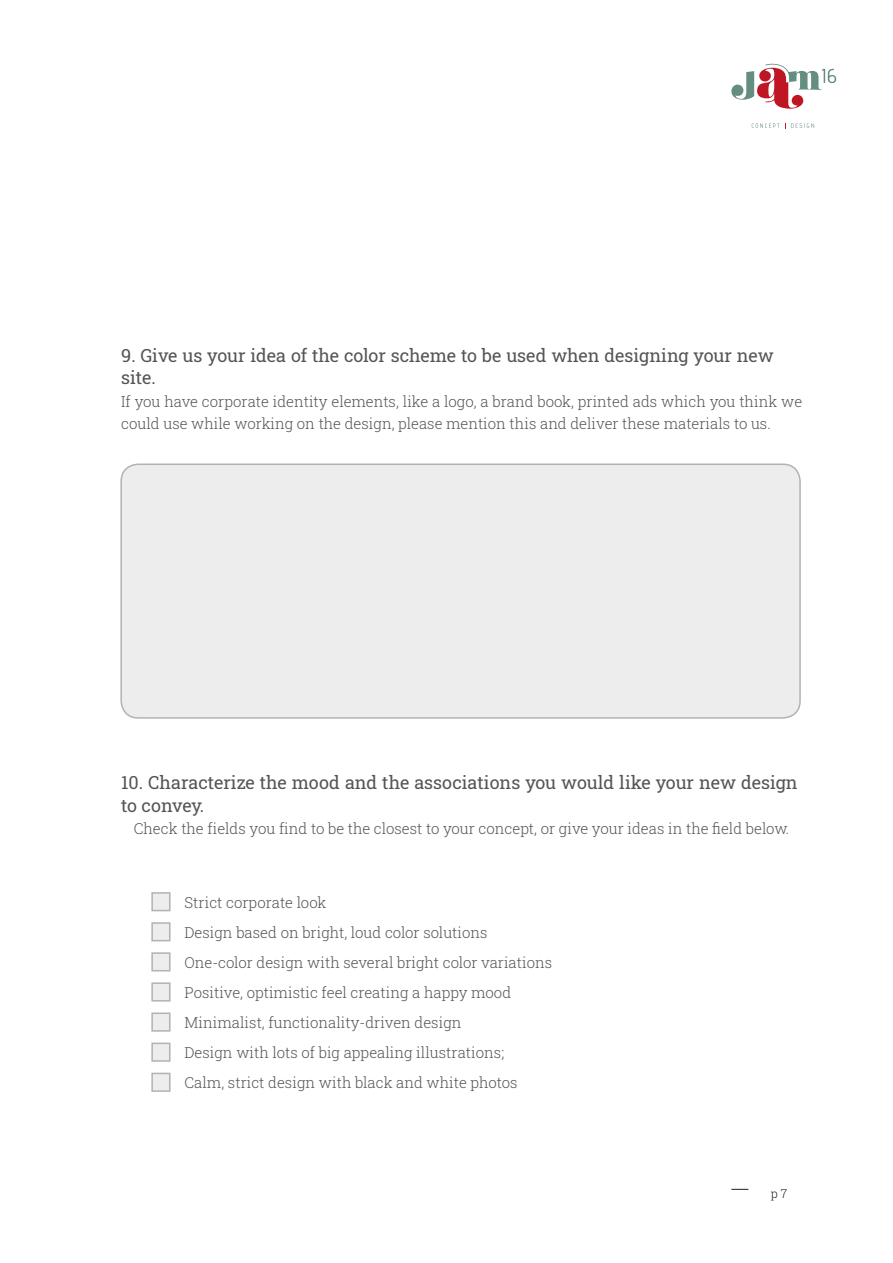
<style>
.page{position:relative;width:893px;height:1263px;background:#fff}
.page>*{position:absolute;margin:0;border:0;box-sizing:border-box;transform-origin:0 0}
.t1{font:18px/22.5px "Roboto Slab";color:#555}
.t2{font:300 15px/30px "Roboto Slab";color:#555}
.t3{font:300 12px "Roboto Slab";color:#1d1d1b}
</style>
<div class="page">
<svg style="left:752px;top:123px;width:62px;height:5px"></svg>
<svg style="left:731px;top:64px;width:105px;height:45px"></svg>
<svg style="left:731px;top:1189px;width:17px;height:1px"></svg>
<div style="left:121px;top:464px;width:679px;height:254px;background:#ededed;border-radius:17px"></div>
<div style="left:120px;top:463px;width:681px;height:256px;border:2px solid #b2b2b2;border-radius:17px"></div>
<div style="left:151px;top:892px;width:20px;height:19px;background:#ededed;border:2px solid #b2b2b2"></div>
<div style="left:151px;top:922px;width:20px;height:19px;background:#ededed;border:2px solid #b2b2b2"></div>
<div style="left:151px;top:952px;width:20px;height:19px;background:#ededed;border:2px solid #b2b2b2"></div>
<div style="left:151px;top:982px;width:20px;height:19px;background:#ededed;border:2px solid #b2b2b2"></div>
<div style="left:151px;top:1012px;width:20px;height:20px;background:#ededed;border:2px solid #b2b2b2"></div>
<div style="left:151px;top:1042px;width:20px;height:20px;background:#ededed;border:2px solid #b2b2b2"></div>
<div style="left:151px;top:1073px;width:20px;height:19px;background:#ededed;border:2px solid #b2b2b2"></div>
<p class="t1" style="left:121px;top:343px;width:654px">9. Give us your idea of the color scheme to be used when designing your new site.</p>
<p class="t2" style="left:121px;top:389px;width:682px;line-height:22.5px">If you have corporate identity elements, like a logo, a brand book, printed ads which you think we could use while working on the design, please mention this and deliver these materials to us.</p>
<p class="t1" style="left:121px;top:771px;width:678px">10. Characterize the mood and the associations you would like your new design to convey.</p>
<p class="t2" style="left:134px;top:813px;width:657px">Check the fields you find to be the closest to your concept, or give your ideas in the field below.</p>
<p class="t2" style="left:185px;top:887px;width:369px">Strict corporate look<br>Design based on bright, loud color solutions One-color design with several bright color variations Positive, optimistic feel creating a happy mood Minimalist, functionality-driven design<br>Design with lots of big appealing illustrations;<br>Calm, strict design with black and white photos</p>
<p class="t3" style="left:771px;top:1185px;width:18px">p 7</p>
</div>
